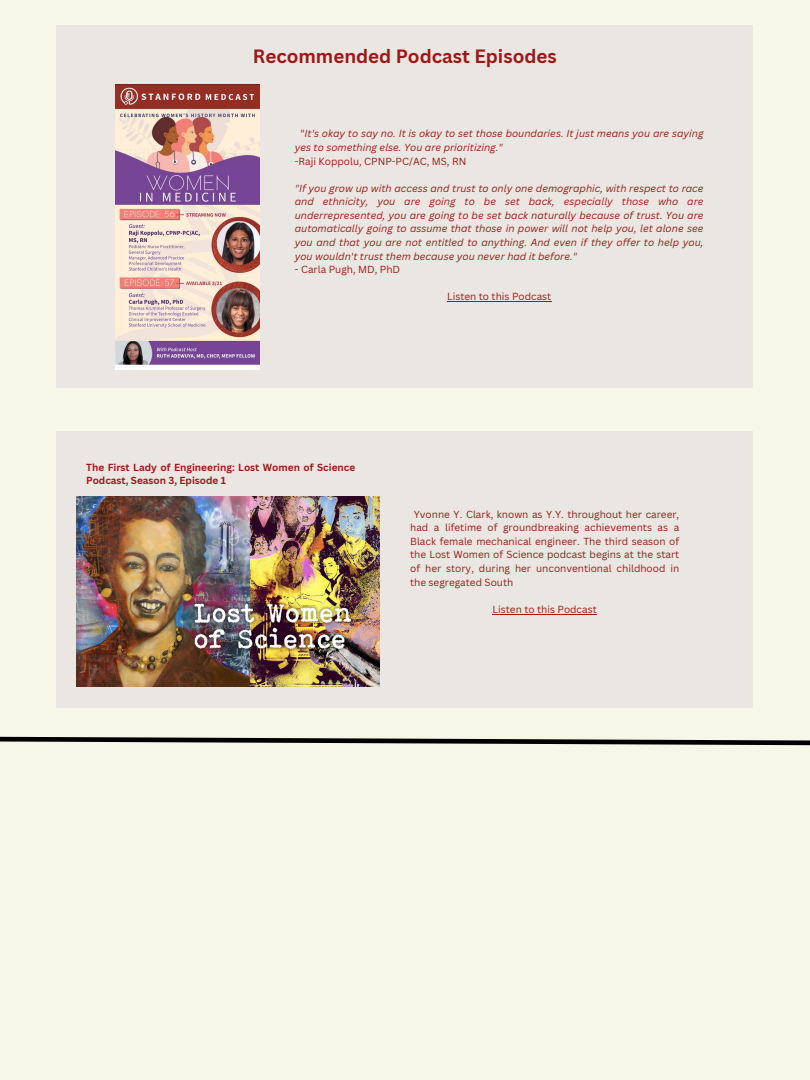
<style>
.page{position:relative;width:810px;height:1080px;background:#f6f6e9}
.page>*{position:absolute;margin:0;border:0;box-sizing:border-box;transform-origin:0 0}
.t1{font:700 18.75px "Canva Sans";color:#9d1817}
.t2{font:italic 10px/13.6px "Canva Sans";color:#9d1817}
.t3{font:10px/13.6px "Canva Sans";color:#9d1817;text-align:justify}
.t4{font:700 10px/13.6px "Canva Sans";color:#9d1817}
.s1{font-style:normal}
</style>
<div class="page">
<div style="left:57px;top:25px;width:696px;height:363px;background:#eae7e2"></div>
<img style="left:116px;top:84px;width:144px;height:286px">
<div style="left:57px;top:431px;width:696px;height:277px;background:#eae7e2"></div>
<img style="left:77px;top:497px;width:302px;height:190px">
<hr style="left:447px;top:301px;width:104px;height:1px;background:#9d1817">
<hr style="left:493px;top:614px;width:104px;height:1px;background:#9d1817">
<svg style="left:0;top:736px;width:810px;height:10px"></svg>
<p class="t1" style="left:253px;top:43px;width:305px">Recommended Podcast Episodes</p>
<p class="t2" style="left:295px;top:127px;width:410px;text-indent:6px"><span class="s1">"</span>It's okay to say no. It is okay to set those boundaries. It just means you are saying yes to something else. You are prioritizing."</p>
<p class="t3" style="left:295px;top:154px;width:173px">-Raji Koppolu, CPNP-PC/AC, MS, RN</p>
<p class="t2" style="left:295px;top:181px;width:410px;text-align:justify">"If you grow up with access and trust to only one demographic, with respect to race and ethnicity, you are going to be set back, especially those who are underrepresented, you are going to be set back naturally because of trust. You are automatically going to assume that those in power will not help you, let alone see you and that you are not entitled to anything. And even if they offer to help you, you wouldn't trust them because you never had it before."</p>
<p class="t3" style="left:295px;top:263px;width:107px">- Carla Pugh, MD, PhD</p>
<p class="t3" style="left:447px;top:290px;width:106px">Listen to this Podcast</p>
<p class="t4" style="left:86px;top:460px;width:271px">The First Lady of Engineering: Lost Women of Science<br>Podcast, Season 3, Episode 1</p>
<p class="t3" style="left:410px;top:507px;width:271px;text-indent:4px">Yvonne Y. Clark, known as Y.Y. throughout her career, had a lifetime of groundbreaking achievements as a Black female mechanical engineer. The third season of the Lost Women of Science podcast begins at the start of her story, during her unconventional childhood in the segregated South</p>
<p class="t3" style="left:493px;top:602px;width:106px">Listen to this Podcast</p>
</div>
